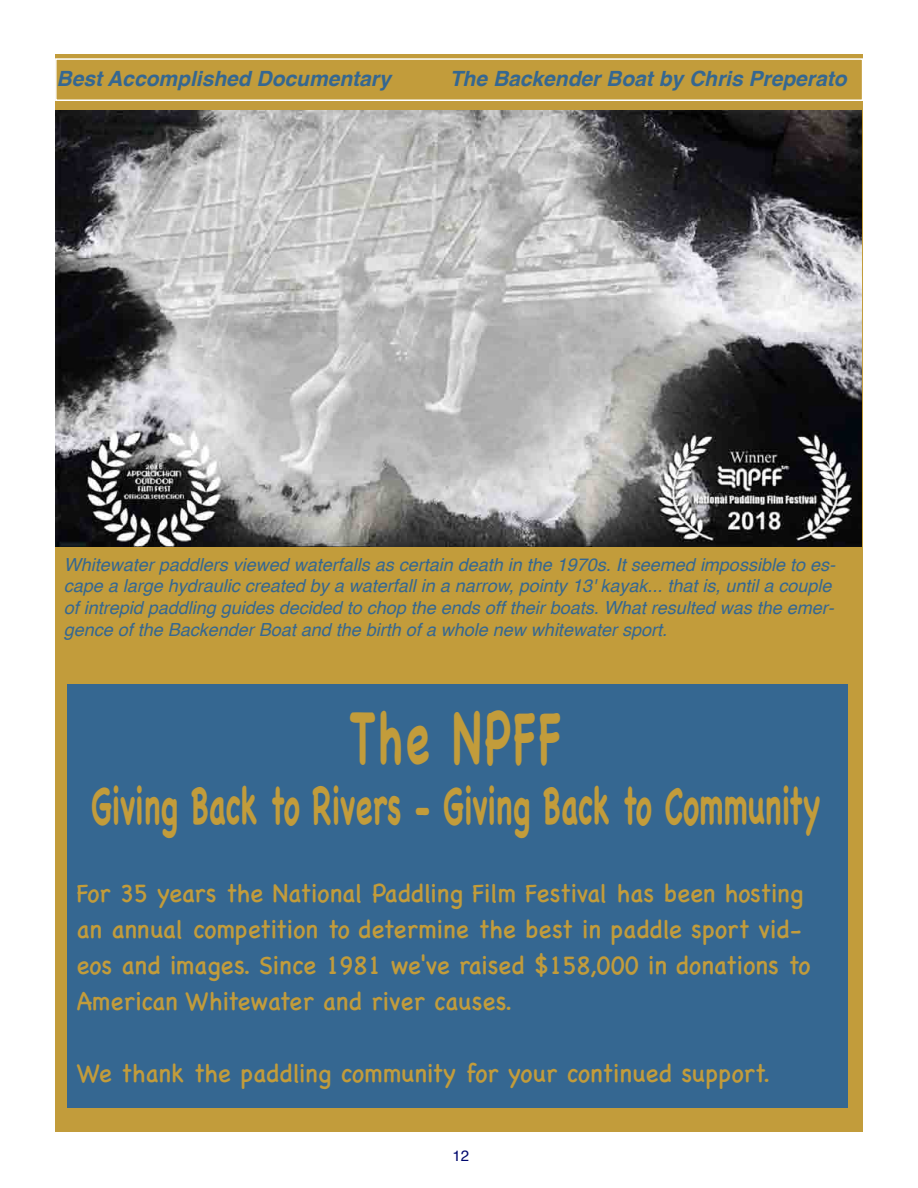
<style>
.page{position:relative;width:918px;height:1188px;background:#fff}
.page>*{position:absolute;margin:0;border:0;box-sizing:border-box;transform-origin:0 0}
.t1{font:700 72px "Chalkboard SE";letter-spacing:.06em;color:#c29c3b;scale:.61 1}
.t2{font:700 51px "Chalkboard SE";color:#c29c3b;scale:.6 1}
.t3{font:26.4px/36px "Chalkboard SE";letter-spacing:.01em;color:#c29c3b;scale:.91 1}
.t4{font:italic 700 21px "Helvetica";color:#356791}
.t5{font:italic 18px/21.6px "Helvetica";color:#356791}
.t6{font:15px "Helvetica";color:#00096e}
</style>
<div class="page">
<div style="left:55px;top:54px;width:808px;height:1078px;background:#c29c3b"></div>
<div style="left:55px;top:58px;width:808px;height:43px;border:2px solid #fff"></div>
<img style="left:55px;top:110px;width:807px;height:437px">
<div style="left:68px;top:685px;width:780px;height:423px;background:#356791"></div>
<p class="t4" style="left:57px;top:61px;width:336px">Best Accomplished Documentary</p>
<p class="t4" style="left:450px;top:61px;width:398px">The Backender Boat by Chris Preperato</p>
<p class="t5" style="left:64px;top:554px;width:773px">Whitewater paddlers viewed waterfalls as certain death in the 1970s. It seemed impossible to es&shy;cape a large hydraulic created by a waterfall in a narrow, pointy 13' kayak... that is, until a couple of intrepid paddling guides decided to chop the ends off their boats. What resulted was the emer&shy;gence of the Backender Boat and the birth of a whole new whitewater sport.</p>
<h1 class="t1" style="left:350px;top:695px;width:349px">The NPFF</h1>
<h2 class="t2" style="left:91px;top:775px;width:1217px">Giving Back to Rivers - Giving Back to Community</h2>
<h3 class="t3" style="left:77px;top:873px;width:808px">For 35 years the National Paddling Film Festival has been hosting an annual competition to determine the best in paddle sport vid&shy;eos and images. Since 1981 we've raised $158,000 in donations to American Whitewater and river causes.</h3>
<h3 class="t3" style="left:77px;top:1053px;width:764px">We thank the paddling community for your continued support.</h3>
<p class="t6" style="left:453px;top:1144px;width:18px">12</p>
</div>
